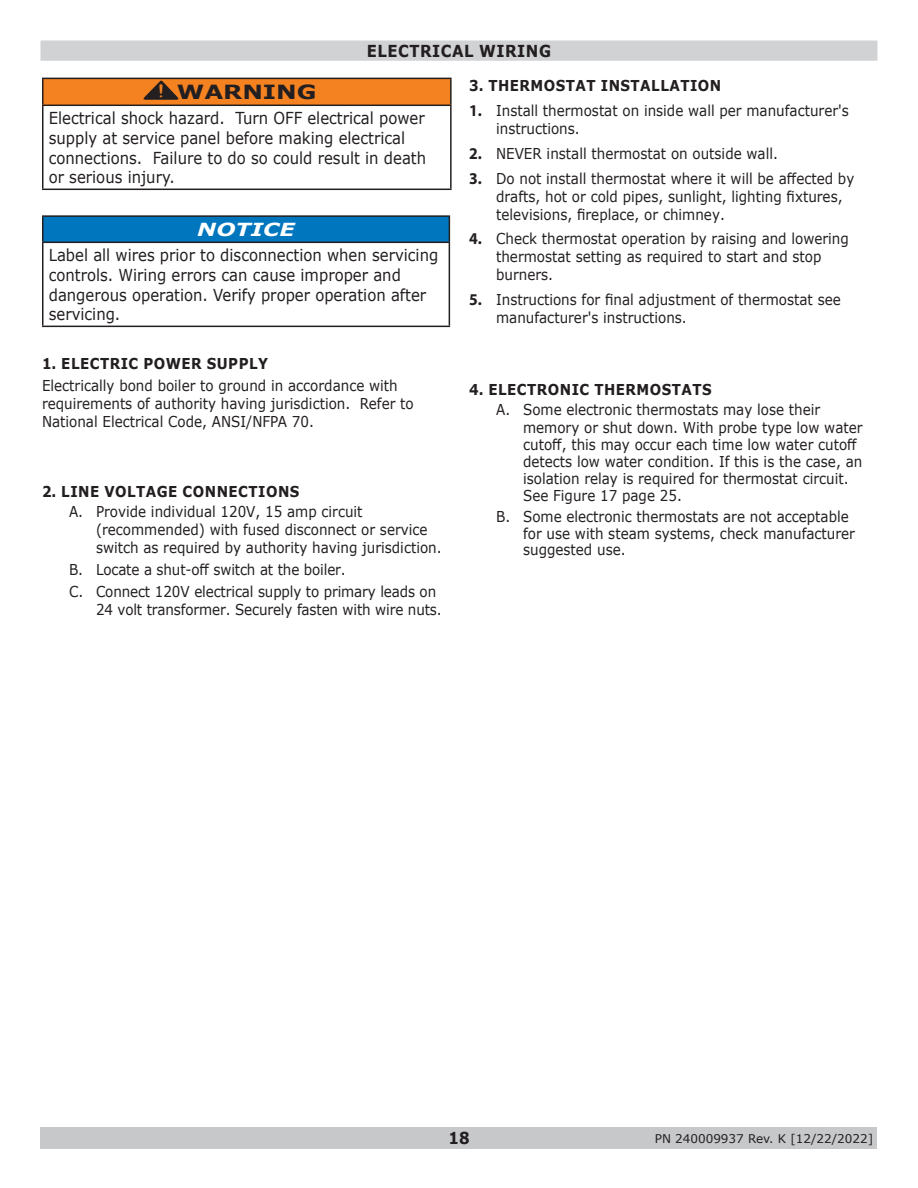
<style>
.page{position:relative;width:918px;height:1188px;background:#fff}
.page>*{position:absolute;margin:0;border:0;box-sizing:border-box;transform-origin:0 0}
.Body_text{font:700 21px "Courier New";color:#f58220;scale:.9 1}
.t1{font:700 19.5px "Verdana";color:#231f20;scale:1.25 1}
.t2{font:italic 700 18px "Verdana";color:#fff;scale:1.25 1}
.t3{font:16.5px/19.8px "Verdana";color:#231f20;scale:.9 1}
.New_Section_for_TOC{font:700 16.5px "Verdana";letter-spacing:.035em;color:#231f20;scale:.9 1}
.t4{font:15px/18px "Verdana";color:#231f20;scale:.9 1}
.Sub_Section{font:700 15px "Verdana";letter-spacing:.035em;color:#231f20;scale:.9 1}
.t5{font:12px "Verdana";color:#231f20}
.s1{font-family:"Myriad Pro";font-weight:700;font-size:16.5px}
</style>
<div class="page">
<div style="left:40px;top:1127px;width:838px;height:22px;background:#c7c8ca"></div>
<div style="left:41px;top:41px;width:836px;height:19px;background:#d1d2d4"></div>
<div style="left:40px;top:40px;width:838px;height:21px;border:2px solid #d1d2d4"></div>
<div style="left:43px;top:78px;width:408px;height:27px;background:#f58220"></div>
<hr style="left:42px;top:78px;width:410px;height:1px;background:#231f20">
<hr style="left:42px;top:79px;width:2px;height:26px;background:#231f20">
<hr style="left:450px;top:79px;width:2px;height:26px;background:#231f20">
<hr style="left:42px;top:105px;width:410px;height:1px;background:#231f20">
<hr style="left:42px;top:106px;width:2px;height:83px;background:#231f20">
<hr style="left:450px;top:106px;width:2px;height:83px;background:#231f20">
<hr style="left:42px;top:189px;width:410px;height:1px;background:#231f20">
<svg style="left:141px;top:79px;width:38px;height:21px"></svg>
<div style="left:43px;top:216px;width:406px;height:26px;background:#0076be"></div>
<hr style="left:42px;top:215px;width:408px;height:2px;background:#231f20">
<hr style="left:42px;top:217px;width:2px;height:25px;background:#231f20">
<svg style="left:449px;top:217px;width:1px;height:25px"></svg>
<hr style="left:42px;top:242px;width:408px;height:1px;background:#231f20">
<hr style="left:42px;top:243px;width:2px;height:83px;background:#231f20">
<hr style="left:449px;top:243px;width:1px;height:83px;background:#231f20">
<hr style="left:42px;top:326px;width:408px;height:1px;background:#231f20">
<p class="New_Section_for_TOC" style="left:367px;top:39px;width:206px">ELECTRICAL WIRING</p>
<p class="Body_text" style="left:156px;top:78px;width:14px">!</p>
<p class="t1" style="left:177px;top:78px;width:113px">WARNING</p>
<p class="t3" style="left:49px;top:108px;width:421px">Electrical shock hazard. Turn OFF electrical power supply at service panel before making electrical connections. Failure to do so could result in death or serious injury.</p>
<p class="t2" style="left:197px;top:217px;width:79px">NOTICE</p>
<p class="t3" style="left:49px;top:245px;width:434px">Label all wires prior to disconnection when servicing controls. Wiring errors can cause improper and dangerous operation. Verify proper operation after servicing.</p>
<p class="Sub_Section" style="left:42px;top:353px;width:253px">1. ELECTRIC POWER SUPPLY</p>
<p class="t4" style="left:42px;top:377px;width:415px">Electrically bond boiler to ground in accordance with requirements of authority having jurisdiction. Refer to<br>National Electrical Code, ANSI/NFPA 70.</p>
<p class="Sub_Section" style="left:42px;top:480px;width:288px">2. LINE VOLTAGE CONNECTIONS</p>
<p class="t4" style="left:96px;top:502px;width:386px;text-indent:-27px">A. Provide individual 120V, 15 amp circuit (recommended) with fused disconnect or service switch as required by authority having jurisdiction.</p>
<p class="t4" style="left:69px;top:560px;width:309px">B. Locate a shut-off switch at the boiler.</p>
<p class="t4" style="left:96px;top:583px;width:386px;text-indent:-27px">C. Connect 120V electrical supply to primary leads on<br>24 volt transformer. Securely fasten with wire nuts.</p>
<p class="Sub_Section" style="left:469px;top:75px;width:282px">3. THERMOSTAT INSTALLATION</p>
<p class="t4" style="left:496px;top:102px;width:393px;text-indent:-27px"><span class="s1">1.</span> Install thermostat on inside wall per manufacturer's instructions.</p>
<p class="t4" style="left:469px;top:144px;width:345px"><span class="s1">2.</span> NEVER install thermostat on outside wall.</p>
<p class="t4" style="left:496px;top:169px;width:400px;text-indent:-27px"><span class="s1">3.</span> Do not install thermostat where it will be affected by drafts, hot or cold pipes, sunlight, lighting fixtures, televisions, fireplace, or chimney.</p>
<p class="t4" style="left:496px;top:230px;width:393px;text-indent:-27px"><span class="s1">4.</span> Check thermostat operation by raising and lowering thermostat setting as required to start and stop burners.</p>
<p class="t4" style="left:496px;top:291px;width:385px;text-indent:-27px"><span class="s1">5.</span> Instructions for final adjustment of thermostat see manufacturer's instructions.</p>
<p class="Sub_Section" style="left:469px;top:379px;width:271px">4. ELECTRONIC THERMOSTATS</p>
<p class="t4" style="left:523px;top:401px;width:379px;line-height:17.1px;text-indent:-27px">A. Some electronic thermostats may lose their memory or shut down. With probe type low water cutoff, this may occur each time low water cutoff detects low water condition. If this is the case, an isolation relay is required for thermostat circuit.<br>See Figure 17 page 25.</p>
<p class="t4" style="left:523px;top:508px;width:370px;line-height:16.8px;text-indent:-27px">B. Some electronic thermostats are not acceptable for use with steam systems, check manufacturer suggested use.</p>
<p class="New_Section_for_TOC" style="left:448px;top:1127px;width:25px">18</p>
<p class="t5" style="left:655px;top:1130px;width:220px">PN 240009937 Rev. K [12/22/2022]</p>
</div>
